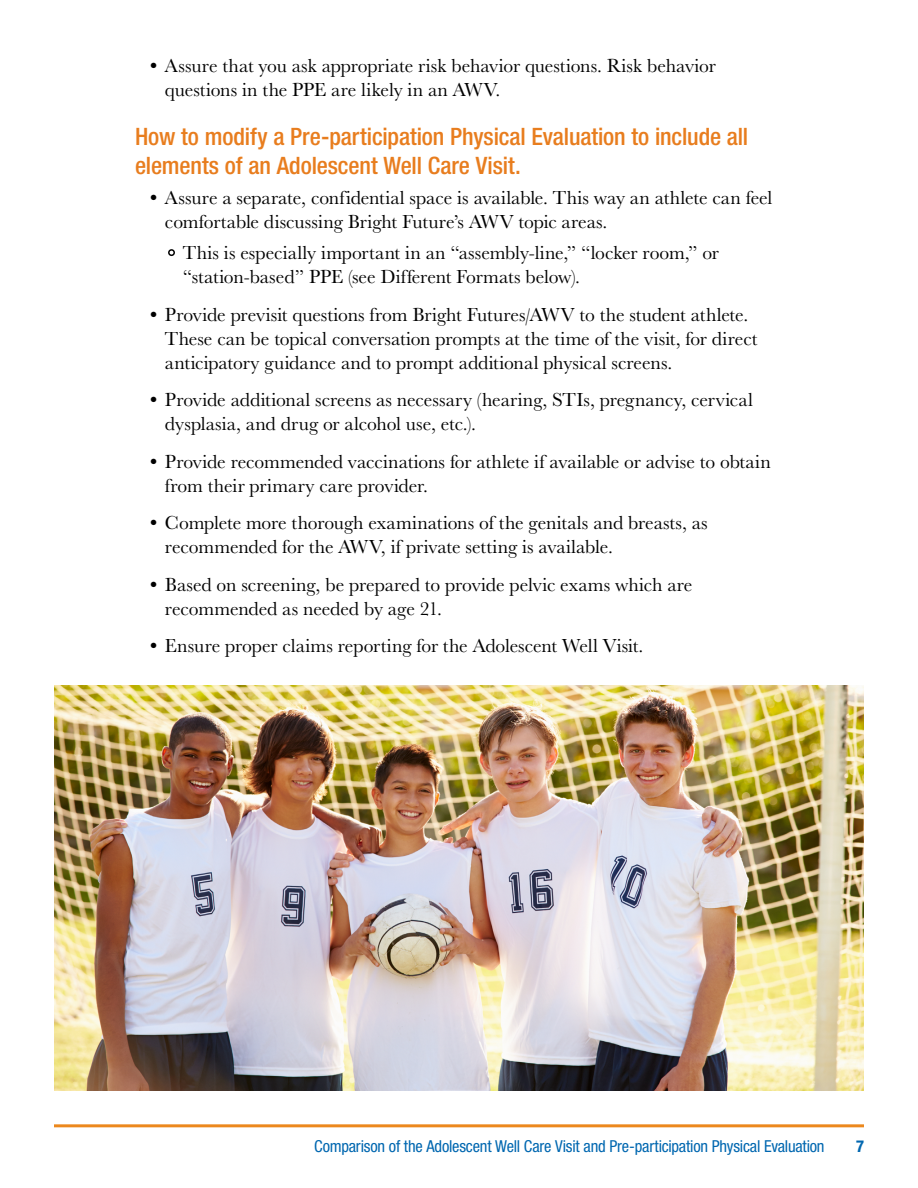
<style>
.page{position:relative;width:918px;height:1188px;background:#fff}
.page>*{position:absolute;margin:0;border:0;box-sizing:border-box;transform-origin:0 0}
.t1{font:500 condensed 24px/28.8px "Helvetica Neue LT Std";letter-spacing:-.005em;color:#e87d1e}
.t2{font:19.5px/24px "Baskerville URW";color:#000}
.t3{font:condensed 16.5px "Helvetica Neue LT Std";letter-spacing:-.01em;color:#0067b0}
.t4{font:700 condensed 16.5px "Helvetica Neue LT Std";color:#0067b0}
</style>
<div class="page">
<hr style="left:54px;top:1124px;width:810px;height:3px;background:#ec881d">
<div style="left:168px;top:249px;width:7px;height:7px;border:2px solid #000;border-radius:50%"></div>
<img style="left:54px;top:686px;width:810px;height:405px">
<p class="t2" style="left:165px;top:54px;width:552px;text-indent:-18px">• Assure that you ask appropriate risk behavior questions. Risk behavior questions in the PPE are likely in an AWV.</p>
<p class="t1" style="left:135px;top:122px;width:615px">How to modify a Pre-participation Physical Evaluation to include all elements of an Adolescent Well Care Visit.</p>
<p class="t2" style="left:165px;top:186px;width:609px;text-indent:-18px">• Assure a separate, confidential space is available. This way an athlete can feel comfortable discussing Bright Future’s AWV topic areas.</p>
<p class="t2" style="left:183px;top:241px;width:537px">This is especially important in an “assembly-line,” “locker room,” or “station-based” PPE (see Different Formats below).</p>
<p class="t2" style="left:165px;top:303px;width:594px;text-indent:-18px">• Provide previsit questions from Bright Futures/AWV to the student athlete.<br>These can be topical conversation prompts at the time of the visit, for direct anticipatory guidance and to prompt additional physical screens.</p>
<p class="t2" style="left:165px;top:388px;width:589px;text-indent:-18px">• Provide additional screens as necessary (hearing, STIs, pregnancy, cervical dysplasia, and drug or alcohol use, etc.).</p>
<p class="t2" style="left:165px;top:450px;width:607px;text-indent:-18px">• Provide recommended vaccinations for athlete if available or advise to obtain from their primary care provider.</p>
<p class="t2" style="left:165px;top:511px;width:544px;text-indent:-18px">• Complete more thorough examinations of the genitals and breasts, as recommended for the AWV, if private setting is available.</p>
<p class="t2" style="left:165px;top:573px;width:529px;text-indent:-18px">• Based on screening, be prepared to provide pelvic exams which are recommended as needed by age 21.</p>
<p class="t2" style="left:147px;top:634px;width:498px">• Ensure proper claims reporting for the Adolescent Well Visit.</p>
<p class="t3" style="left:314px;top:1136px;width:512px">Comparison of the Adolescent Well Care Visit and Pre-participation Physical Evaluation</p>
<p class="t4" style="left:856px;top:1136px;width:9px">7</p>
</div>
